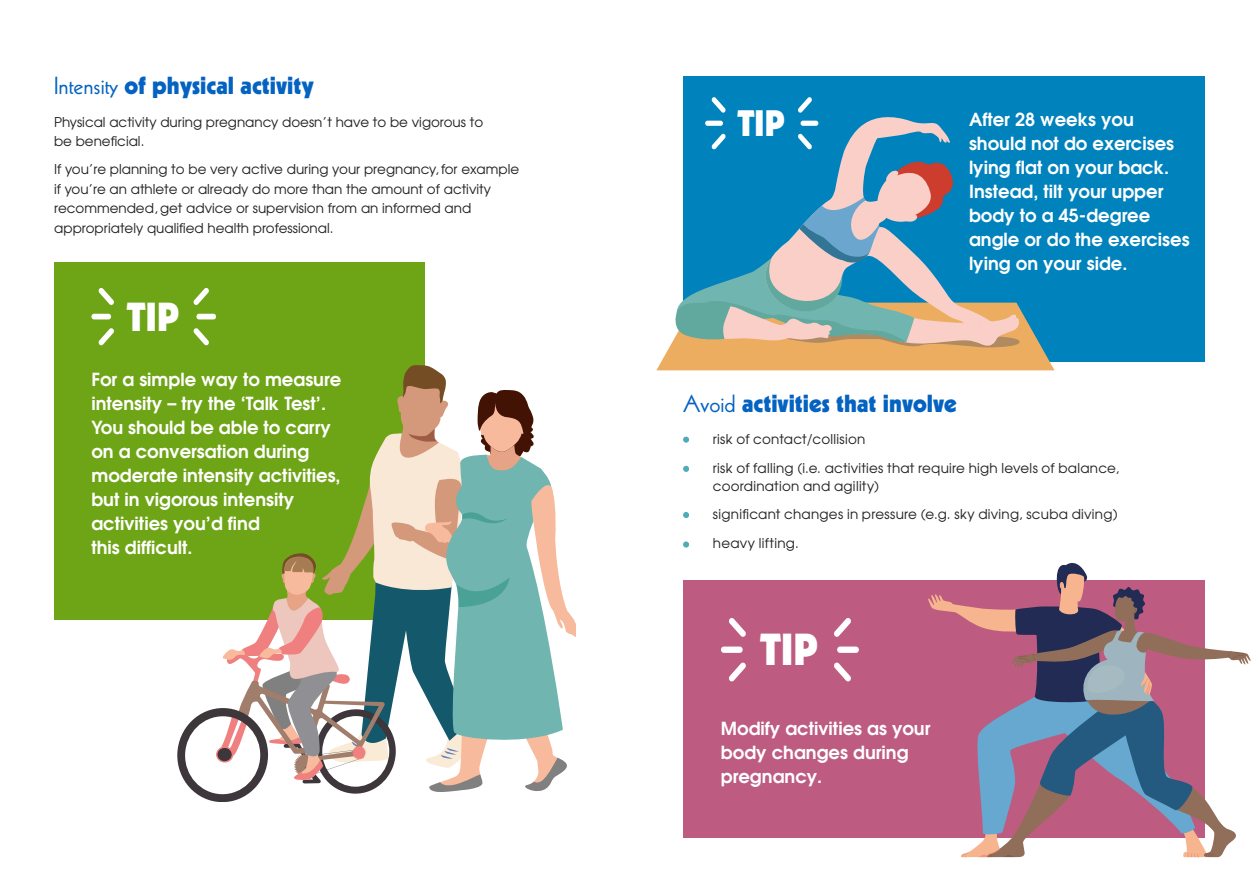
<style>
.page{position:relative;width:1259px;height:893px;background:#fff}
.page>*{position:absolute;margin:0;border:0;box-sizing:border-box;transform-origin:0 0}
.t1{font:900 43.5px "Kabel LT Std";color:#fff}
.t2{font:900 39.3px "Kabel LT Std";color:#fff}
.t3{font:900 35.7px "Kabel LT Std";color:#fff}
.Heading_1{font:900 24px "Kabel LT Std";color:#0462c1}
.Tip{font:600 18px/24px "Avant Garde";color:#fff}
.Body{font:13.5px/19.5px "Avant Garde";color:#231f20}
.Bullet_Point{font:13.5px/18px "Avant Garde";letter-spacing:.02em;color:#231f20}
.s1{font-weight:400}
</style>
<div class="page">
<div style="left:683px;top:580px;width:521px;height:257px;background:#bd5c80"></div>
<div style="left:683px;top:436px;width:6px;height:7px;border:1px solid #4fabb8;border-radius:2px"></div>
<svg style="left:683px;top:466px;width:6px;height:6px"></svg>
<svg style="left:683px;top:512px;width:6px;height:6px"></svg>
<div style="left:683px;top:541px;width:6px;height:7px;border:1px solid #4fabb8;border-radius:2px"></div>
<div style="left:721px;top:646px;width:21px;height:7px;background:#fff;border-radius:3px"></div>
<svg style="left:729px;top:618px;width:17px;height:19px"></svg>
<svg style="left:729px;top:663px;width:17px;height:19px"></svg>
<div style="left:837px;top:646px;width:22px;height:7px;background:#fff;border-radius:3px"></div>
<svg style="left:834px;top:662px;width:17px;height:19px"></svg>
<svg style="left:834px;top:618px;width:17px;height:19px"></svg>
<div style="left:683px;top:77px;width:521px;height:285px;background:#0082bd"></div>
<svg style="left:656px;top:97px;width:398px;height:273px"></svg>
<svg style="left:927px;top:562px;width:324px;height:295px"></svg>
<div style="left:54px;top:262px;width:370px;height:357px;background:#6ea516"></div>
<div style="left:91px;top:314px;width:20px;height:5px;background:#fff;border-radius:3px"></div>
<svg style="left:98px;top:288px;width:16px;height:17px"></svg>
<svg style="left:98px;top:328px;width:16px;height:18px"></svg>
<div style="left:196px;top:314px;width:20px;height:5px;background:#fff;border-radius:3px"></div>
<svg style="left:193px;top:328px;width:16px;height:17px"></svg>
<svg style="left:193px;top:288px;width:16px;height:17px"></svg>
<svg style="left:177px;top:365px;width:398px;height:436px"></svg>
<p class="Heading_1" style="left:54px;top:70px;width:261px"><span class="s1">Intensity</span> of physical activity</p>
<p class="Body" style="left:54px;top:112px;width:431px">Physical activity during pregnancy doesn’t have to be vigorous to be beneficial.</p>
<p class="Body" style="left:54px;top:159px;width:467px">If you’re planning to be very active during your pregnancy, for example if you’re an athlete or already do more than the amount of activity recommended, get advice or supervision from an informed and appropriately qualified health professional.</p>
<p class="t2" style="left:127px;top:292px;width:54px">TIP</p>
<p class="Tip" style="left:91px;top:367px;width:251px">For a simple way to measure intensity – try the ‘Talk Test’.<br>You should be able to carry on a conversation during moderate intensity activities, but in vigorous intensity activities you’d find<br>this difficult.</p>
<p class="t3" style="left:737px;top:101px;width:49px">TIP</p>
<p class="Tip" style="left:969px;top:107px;width:222px">After 28 weeks you should not do exercises lying flat on your back.<br>Instead, tilt your upper body to a 45-degree angle or do the exercises lying on your side.</p>
<p class="Heading_1" style="left:683px;top:388px;width:275px"><span class="s1">Avoid</span> activities that involve</p>
<p class="Bullet_Point" style="left:713px;top:430px;width:154px">risk of contact/collision</p>
<p class="Bullet_Point" style="left:713px;top:458px;width:408px">risk of falling (i.e. activities that require high levels of balance, coordination and agility)</p>
<p class="Bullet_Point" style="left:713px;top:505px;width:406px">significant changes in pressure (e.g. sky diving, scuba diving)</p>
<p class="Bullet_Point" style="left:713px;top:534px;width:87px">heavy lifting.</p>
<p class="t1" style="left:760px;top:622px;width:60px">TIP</p>
<p class="Tip" style="left:721px;top:716px;width:211px">Modify activities as your body changes during pregnancy.</p>
</div>
